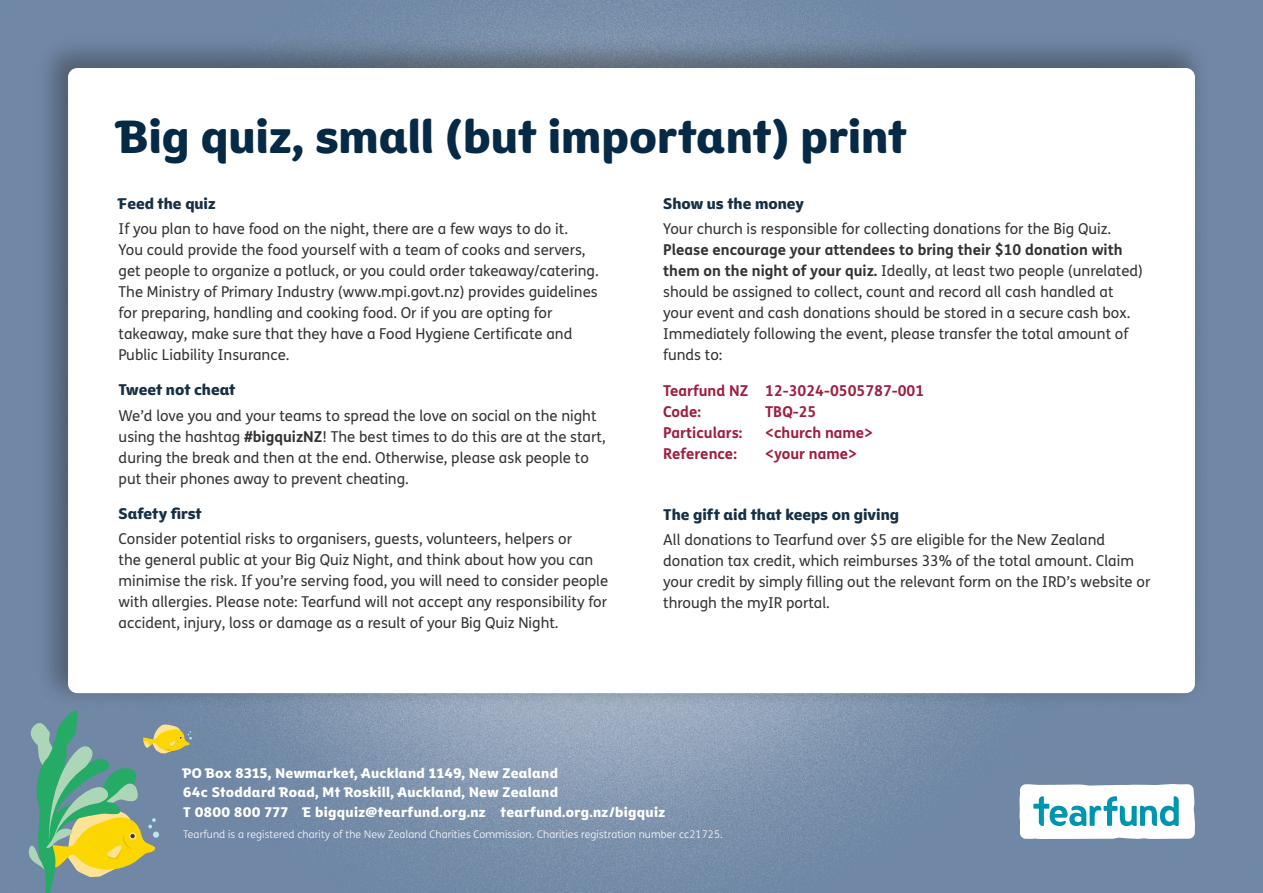
<style>
.page{position:relative;width:1263px;height:893px;background:#fff}
.page>*{position:absolute;margin:0;border:0;box-sizing:border-box;transform-origin:0 0}
.t1{font:45px "Tearfund Sans";color:#062a45}
.t2{font:15px/21px "FS Me";color:#333}
.t3{font:700 15px/21px "FS Me";color:#9e1f40}
.t4{font:15px "Tearfund Sans";color:#173045}
.t5{font:13.5px/19.5px "Tearfund Sans";letter-spacing:.025em;color:#fff}
.t6{font:300 10.5px "FS Me";letter-spacing:.01em;color:#fff}
.s1{font-weight:700}
</style>
<div class="page">
<img style="left:0;top:0;width:1263px;height:893px">
<div style="left:35px;top:35px;width:1176px;height:674px;background:#231f20;opacity:.4"></div>
<div style="left:68px;top:68px;width:1127px;height:625px;background:#fff;border-radius:9px"></div>
<svg style="left:25px;top:706px;width:167px;height:187px;background:#7f9f8a"></svg>
<svg style="left:1019px;top:784px;width:176px;height:55px"></svg>
<h1 class="t1" style="left:119px;top:95px;width:790px">Big quiz, small (but important) print</h1>
<p class="t4" style="left:119px;top:190px;width:98px">Feed the quiz</p>
<p class="t2" style="left:119px;top:218px;width:481px">If you plan to have food on the night, there are a few ways to do it.<br>You could provide the food yourself with a team of cooks and servers, get people to organize a potluck, or you could order takeaway/catering.<br>The Ministry of Primary Industry (www.mpi.govt.nz) provides guidelines for preparing, handling and cooking food. Or if you are opting for takeaway, make sure that they have a Food Hygiene Certificate and Public Liability Insurance.</p>
<p class="t4" style="left:119px;top:376px;width:118px">Tweet not cheat</p>
<p class="t2" style="left:119px;top:405px;width:488px">We’d love you and your teams to spread the love on social on the night using the hashtag <span class="s1">#bigquizNZ</span>! The best times to do this are at the start, during the break and then at the end. Otherwise, please ask people to put their phones away to prevent cheating.</p>
<p class="t4" style="left:119px;top:499px;width:85px">Safety first</p>
<p class="t2" style="left:119px;top:528px;width:491px">Consider potential risks to organisers, guests, volunteers, helpers or<br>the general public at your Big Quiz Night, and think about how you can minimise the risk. If you’re serving food, you will need to consider people with allergies. Please note: Tearfund will not accept any responsibility for accident, injury, loss or damage as a result of your Big Quiz Night.</p>
<p class="t4" style="left:663px;top:190px;width:142px">Show us the money</p>
<p class="t2" style="left:663px;top:218px;width:449px">Your church is responsible for collecting donations for the Big Quiz.</p>
<p class="t2" style="left:663px;top:239px;width:481px"><span class="s1">Please encourage your attendees to bring their $10 donation with them on the night of your quiz.</span> Ideally, at least two people (unrelated) should be assigned to collect, count and record all cash handled at your event and cash donations should be stored in a secure cash box.<br>Immediately following the event, please transfer the total amount of funds to:</p>
<p class="t3" style="left:663px;top:380px;width:263px">Tearfund NZ 12-3024-0505787-001<br>Code:</p>
<p class="t3" style="left:765px;top:401px;width:53px">TBQ-25</p>
<p class="t3" style="left:663px;top:422px;width:81px">Particulars:</p>
<p class="t3" style="left:765px;top:422px;width:109px">&lt;church name&gt;</p>
<p class="t3" style="left:663px;top:443px;width:75px">Reference:</p>
<p class="t3" style="left:765px;top:443px;width:93px">&lt;your name&gt;</p>
<p class="t4" style="left:663px;top:501px;width:237px">The gift aid that keeps on giving</p>
<p class="t2" style="left:663px;top:529px;width:489px">All donations to Tearfund over $5 are eligible for the New Zealand donation tax credit, which reimburses 33% of the total amount. Claim your credit by simply filling out the relevant form on the IRD’s website or through the myIR portal.</p>
<p class="t5" style="left:183px;top:762px;width:483px">PO Box 8315, Newmarket, Auckland 1149, New Zealand<br>64c Stoddard Road, Mt Roskill, Auckland, New Zealand<br>T 0800 800 777 E bigquiz@tearfund.org.nz tearfund.org.nz/bigquiz</p>
<p class="t6" style="left:183px;top:828px;width:541px">Tearfund is a registered charity of the New Zealand Charities Commission. Charities registration number cc21725.</p>
</div>
